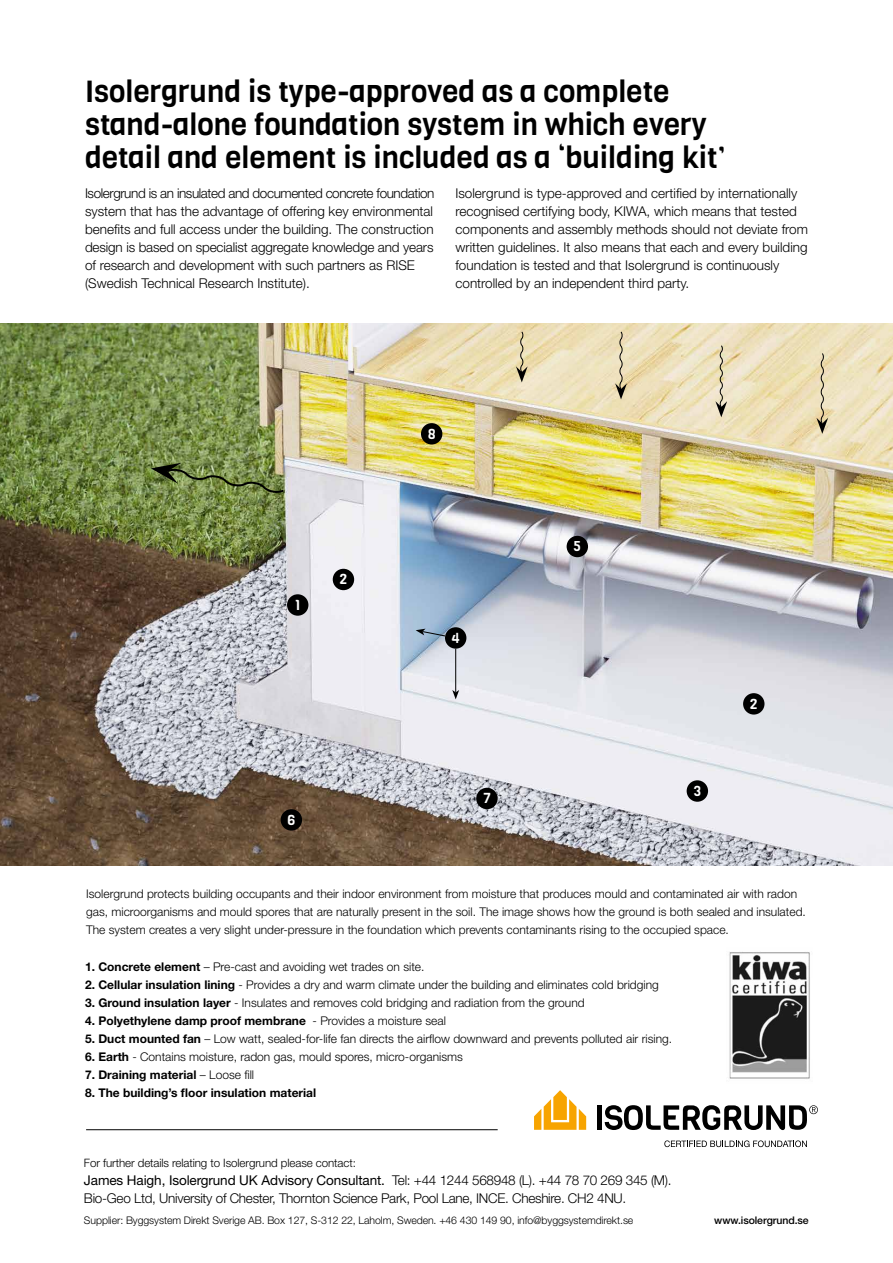
<style>
.page{position:relative;width:893px;height:1263px;background:#fff}
.page>*{position:absolute;margin:0;border:0;box-sizing:border-box;transform-origin:0 0}
.t1{font:30px/33px "Viga";color:#000}
.t2{font:14.25px "Viga";color:#fff}
.t3{font:300 13.5px/18px "Helvetica Neue LT Std";color:#000}
.t4{font:300 13.5px/18px "Helvetica Neue LT Std";letter-spacing:-.02em;color:#000}
.t5{font:300 12px/18px "Helvetica Neue LT Std";color:#000}
.t6{font:700 12px "Helvetica Neue LT Std";color:#000}
.t7{font:300 11.55px "Helvetica Neue LT Std";letter-spacing:-.005em;color:#000}
.t8{font:300 10.5px "Helvetica Neue LT Std";letter-spacing:-.005em;color:#000}
.t9{font:500 10.5px "Helvetica Neue LT Std";letter-spacing:-.005em;color:#000}
.s1{font-weight:700}
.s2{font-weight:300}
.s3{font-weight:400}
</style>
<div class="page">
<img style="left:0;top:323px;width:893px;height:542px">
<svg style="left:534px;top:1090px;width:52px;height:40px"></svg>
<div style="left:597px;top:1105px;width:5px;height:25px;background:#000"></div>
<svg style="left:605px;top:1105px;width:213px;height:25px"></svg>
<svg style="left:664px;top:1140px;width:143px;height:7px"></svg>
<div style="left:333px;top:569px;width:21px;height:21px;background:#000;border-radius:50%"></div>
<div style="left:743px;top:693px;width:21px;height:21px;background:#000;border-radius:50%"></div>
<div style="left:287px;top:594px;width:21px;height:22px;background:#000;border-radius:50%"></div>
<div style="left:476px;top:788px;width:22px;height:21px;background:#000;border-radius:50%"></div>
<div style="left:281px;top:809px;width:21px;height:21px;background:#000;border-radius:50%"></div>
<div style="left:421px;top:423px;width:21px;height:21px;background:#000;border-radius:50%"></div>
<div style="left:445px;top:627px;width:21px;height:22px;background:#000;border-radius:50%"></div>
<div style="left:687px;top:780px;width:21px;height:22px;background:#000;border-radius:50%"></div>
<svg style="left:416px;top:629px;width:30px;height:8px"></svg>
<hr style="left:455px;top:649px;width:1px;height:43px;background:#000">
<svg style="left:452px;top:690px;width:7px;height:9px"></svg>
<div style="left:567px;top:536px;width:21px;height:21px;background:#000;border-radius:50%"></div>
<svg style="left:516px;top:331px;width:12px;height:51px"></svg>
<svg style="left:615px;top:331px;width:12px;height:68px"></svg>
<svg style="left:816px;top:352px;width:12px;height:82px"></svg>
<svg style="left:715px;top:345px;width:12px;height:72px"></svg>
<svg style="left:151px;top:463px;width:135px;height:30px;background:#6f8047"></svg>
<hr style="left:86px;top:1129px;width:412px;height:1px;background:#000">
<img style="left:729px;top:952px;width:81px;height:127px">
<h1 class="t1" style="left:85px;top:75px;width:642px">Isolergrund is type-approved as a complete stand-alone foundation system in which every detail and element is included as a ‘building kit’</h1>
<p class="t3" style="left:85px;top:184px;width:351px">Isolergrund is an insulated and documented concrete foundation system that has the advantage of offering key environmental benefits and full access under the building. The construction design is based on specialist aggregate knowledge and years of research and development with such partners as RISE (Swedish Technical Research Institute).</p>
<p class="t3" style="left:455px;top:184px;width:354px">Isolergrund is type-approved and certified by internationally recognised certifying body, KIWA, which means that tested components and assembly methods should not deviate from written guidelines. It also means that each and every building foundation is tested and that Isolergrund is continuously controlled by an independent third party.</p>
<p class="t2" style="left:295px;top:595px;width:8px">1</p>
<p class="t2" style="left:340px;top:570px;width:9px">2</p>
<p class="t2" style="left:287px;top:810px;width:9px">6</p>
<p class="t2" style="left:428px;top:424px;width:9px">8</p>
<p class="t2" style="left:451px;top:628px;width:10px">4</p>
<p class="t2" style="left:483px;top:789px;width:9px">7</p>
<p class="t2" style="left:573px;top:537px;width:9px">5</p>
<p class="t2" style="left:693px;top:781px;width:9px">3</p>
<p class="t2" style="left:750px;top:694px;width:9px">2</p>
<p class="t5" style="left:86px;top:884px;width:721px">Isolergrund protects building occupants and their indoor environment from moisture that produces mould and contaminated air with radon gas, microorganisms and mould spores that are naturally present in the soil. The image shows how the ground is both sealed and insulated.<br>The system creates a very slight under-pressure in the foundation which prevents contaminants rising to the occupied space.</p>
<p class="t5" style="left:85px;top:957px;width:341px"><span class="s1">1. Concrete element</span> – Pre-cast and avoiding wet trades on site.</p>
<p class="t5" style="left:85px;top:975px;width:575px"><span class="s1">2. Cellular insulation lining</span> - Provides a dry and warm climate under the building and eliminates cold bridging</p>
<p class="t5" style="left:85px;top:993px;width:501px"><span class="s1">3. Ground insulation layer</span> - Insulates and removes cold bridging and radiation from the ground</p>
<p class="t6" style="left:85px;top:1013px;width:362px">4. Polyethylene damp proof membrane <span class="s2">- Provides a moisture seal</span></p>
<p class="t5" style="left:85px;top:1029px;width:589px"><span class="s1">5. Duct mounted fan</span> – Low watt, sealed-for-life fan directs the airflow downward and prevents polluted air rising.</p>
<p class="t5" style="left:85px;top:1047px;width:379px"><span class="s1">6. Earth</span> - Contains moisture, radon gas, mould spores, micro-organisms</p>
<p class="t6" style="left:85px;top:1067px;width:171px">7. Draining material <span class="s2">– Loose fill</span></p>
<p class="t6" style="left:85px;top:1085px;width:233px">8. The building’s floor insulation material</p>
<p class="t7" style="left:84px;top:1156px;width:273px">For further details relating to Isolergrund please contact:</p>
<p class="t4" style="left:84px;top:1171px;width:589px"><span class="s3">James Haigh, Isolergrund UK Advisory Consultant.</span> Tel: +44 1244 568948 (L). +44 78 70 269 345 (M).<br>Bio-Geo Ltd, University of Chester, Thornton Science Park, Pool Lane, INCE. Cheshire. CH2 4NU.</p>
<p class="t8" style="left:84px;top:1214px;width:551px">Supplier: Byggsystem Direkt Sverige AB. Box 127, S-312 22, Laholm, Sweden. +46 430 149 90, info@byggsystemdirekt.se</p>
<p class="t9" style="left:714px;top:1214px;width:96px">www.isolergrund.se</p>
</div>
